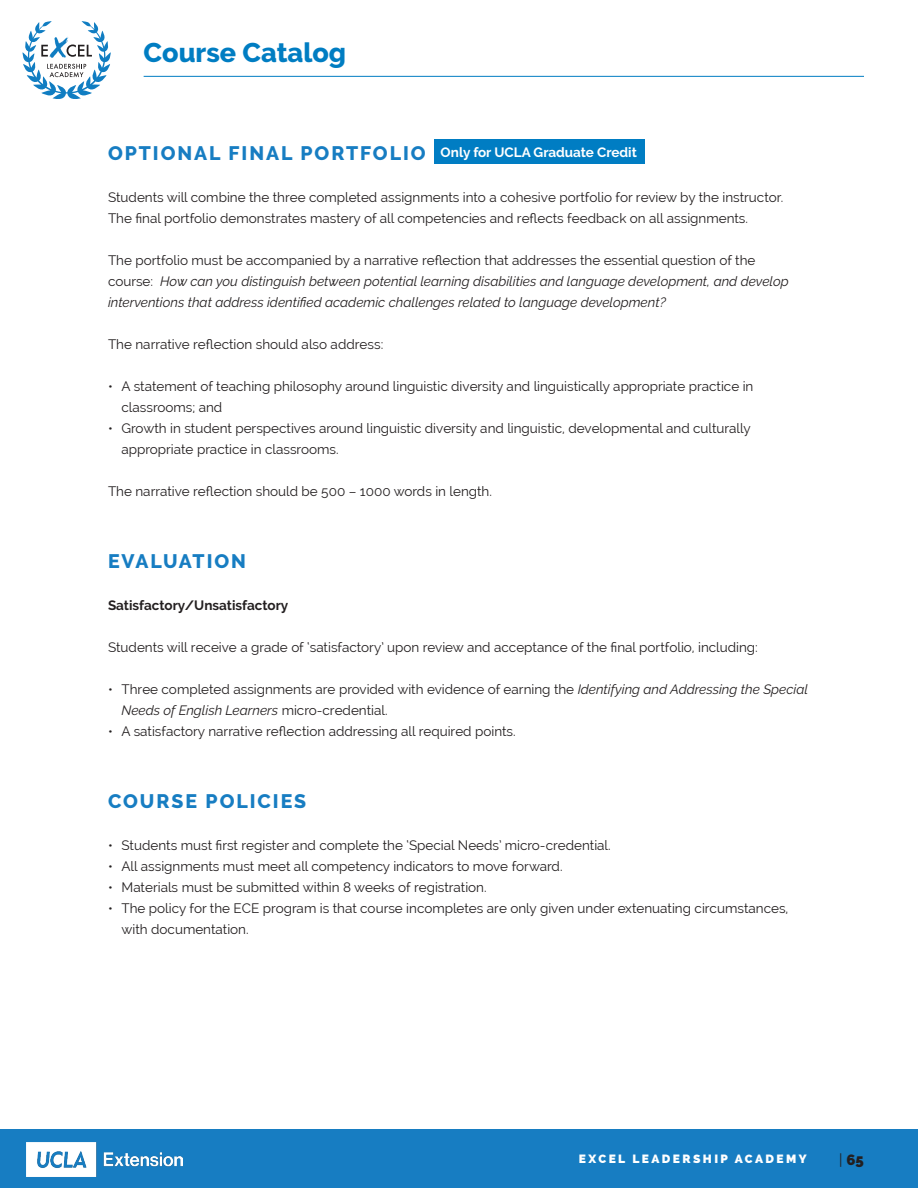
<style>
.page{position:relative;width:918px;height:1188px;background:#fff}
.page>*{position:absolute;margin:0;border:0;box-sizing:border-box;transform-origin:0 0}
.t1{font:800 27px "Raleway";color:#007dc2}
.heading{font:800 19.5px "Raleway";letter-spacing:.1em;color:#177dc2}
.t2{font:800 15px "Raleway";color:#231f20}
.bullet_blocks{font:13.5px/21px "Raleway";color:#231f20}
.body{font:13.5px/21px "Raleway";color:#231f20}
.body-2{font:italic 13.5px/21px "Raleway";color:#231f20}
.body-3{font:700 13.5px "Raleway";color:#231f20}
.heading-2{font:700 13.5px "Raleway";color:#fff}
.t3{font:800 12px "Raleway";letter-spacing:.2em;color:#fff}
.s1{font-style:normal}
.s2{font-style:italic}
.s3{font-weight:400}
</style>
<div class="page">
<svg style="left:23px;top:21px;width:88px;height:78px"></svg>
<div style="left:0;top:1130px;width:918px;height:58px;background:#177dc2"></div>
<hr style="left:144px;top:76px;width:720px;height:1px;background:#007dc2">
<img style="left:26px;top:1142px;width:156px;height:34px">
<div style="left:434px;top:140px;width:210px;height:24px;background:#007dc3"></div>
<h1 class="t1" style="left:144px;top:37px;width:204px">Course Catalog</h1>
<p class="heading" style="left:108px;top:142px;width:319px">OPTIONAL FINAL PORTFOLIO</p>
<p class="heading-2" style="left:441px;top:144px;width:198px">Only for UCLA Graduate Credit</p>
<p class="body" style="left:108px;top:187px;width:677px">Students will combine the three completed assignments into a cohesive portfolio for review by the instructor.<br>The final portfolio demonstrates mastery of all competencies and reflects feedback on all assignments.</p>
<p class="body-2" style="left:108px;top:250px;width:682px"><span class="s1">The portfolio must be accompanied by a narrative reflection that addresses the essential question of the course:</span> How can you distinguish between potential learning disabilities and language development, and develop interventions that address identified academic challenges related to language development?</p>
<p class="body" style="left:108px;top:334px;width:277px">The narrative reflection should also address:</p>
<p class="bullet_blocks" style="left:122px;top:376px;width:633px;text-indent:-14px">• A statement of teaching philosophy around linguistic diversity and linguistically appropriate practice in classrooms; and</p>
<p class="bullet_blocks" style="left:122px;top:418px;width:631px;text-indent:-14px">• Growth in student perspectives around linguistic diversity and linguistic, developmental and culturally appropriate practice in classrooms.</p>
<p class="body" style="left:108px;top:481px;width:386px">The narrative reflection should be 500 – 1000 words in length.</p>
<p class="heading" style="left:108px;top:550px;width:140px">EVALUATION</p>
<p class="body-3" style="left:108px;top:597px;width:182px">Satisfactory/Unsatisfactory</p>
<p class="bullet_blocks" style="left:108px;top:637px;width:651px">Students will receive a grade of ‘satisfactory’ upon review and acceptance of the final portfolio, including:</p>
<p class="bullet_blocks" style="left:122px;top:679px;width:688px;text-indent:-14px">• Three completed assignments are provided with evidence of earning the <span class="s2">Identifying and Addressing the Special<br>Needs of English Learners</span> micro-credential.</p>
<p class="bullet_blocks" style="left:108px;top:721px;width:409px">• A satisfactory narrative reflection addressing all required points.</p>
<p class="heading" style="left:108px;top:790px;width:200px">COURSE POLICIES</p>
<p class="bullet_blocks" style="left:108px;top:835px;width:504px">• Students must first register and complete the ‘Special Needs’ micro-credential.</p>
<p class="bullet_blocks" style="left:108px;top:856px;width:456px">• All assignments must meet all competency indicators to move forward.</p>
<p class="bullet_blocks" style="left:108px;top:877px;width:380px">• Materials must be submitted within 8 weeks of registration.</p>
<p class="bullet_blocks" style="left:122px;top:898px;width:668px;text-indent:-14px">• The policy for the ECE program is that course incompletes are only given under extenuating circumstances, with documentation.</p>
<p class="t3" style="left:579px;top:1152px;width:229px">EXCEL LEADERSHIP ACADEMY</p>
<p class="t2" style="left:839px;top:1151px;width:26px"><span class="s3">|</span> 65</p>
</div>
